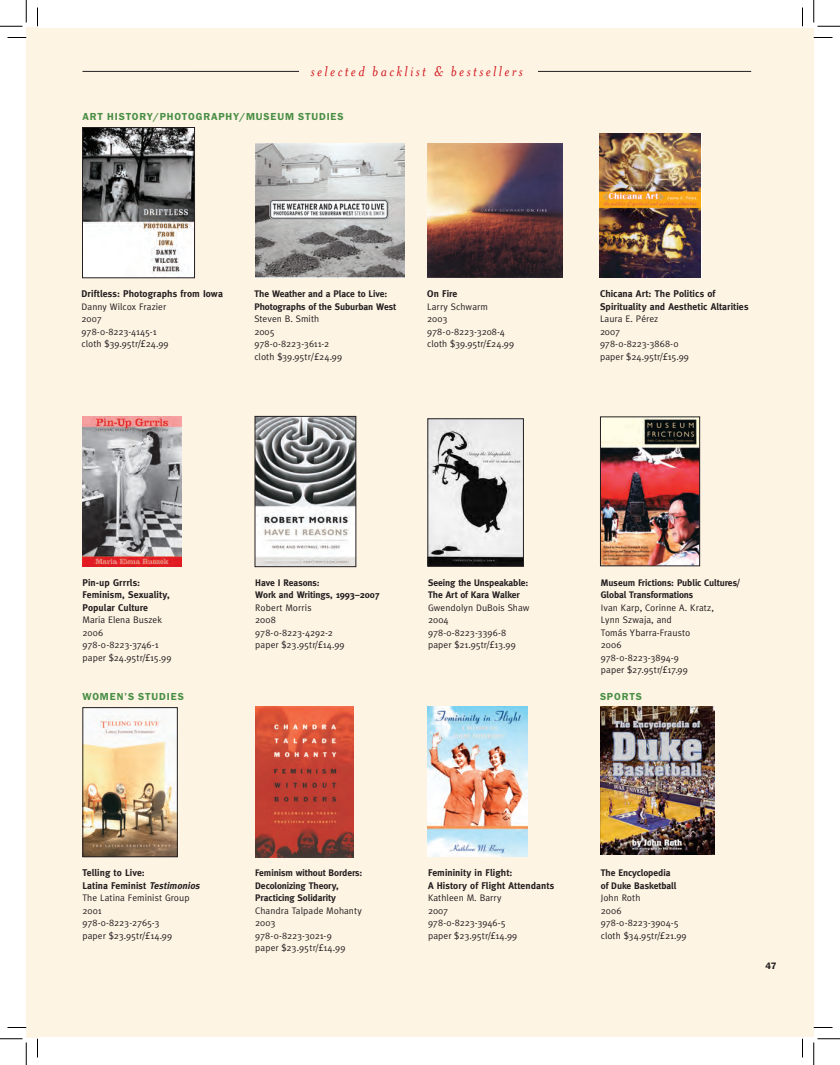
<style>
.page{position:relative;width:840px;height:1065px;background:#fff}
.page>*{position:absolute;margin:0;border:0;box-sizing:border-box;transform-origin:0 0}
.t1{font:italic 16.25px "Mrs Eaves";letter-spacing:.145em;color:#d2161e}
.t2{font:600 10.25px "Franklin Gothic";letter-spacing:.08em;color:#498f45}
.t3{font:700 9.75px/12.5px "Meta";letter-spacing:.01em;color:#231f20}
.t4{font:9.5px/12.5px "Meta";letter-spacing:.005em;color:#231f20}
.t5{font:700 9.5px/12.5px "Meta";letter-spacing:-.005em;color:#231f20}
.t6{font:600 9.38px "Franklin Gothic";color:#231f20}
.s1{font-style:italic}
</style>
<div class="page">
<div style="left:26px;top:27px;width:12px;height:1011px;background:#fef4e4"></div>
<div style="left:38px;top:28px;width:776px;height:1009px;background:#fef4e4"></div>
<img style="left:257px;top:418px;width:97px;height:147px">
<div style="left:255px;top:416px;width:101px;height:151px;border:1px solid #231f20"></div>
<img style="left:430px;top:421px;width:92px;height:144px">
<div style="left:428px;top:419px;width:96px;height:148px;border:1px solid #231f20"></div>
<img style="left:82px;top:416px;width:100px;height:151px">
<img style="left:85px;top:709px;width:91px;height:146px">
<div style="left:83px;top:707px;width:95px;height:150px;border:1px solid #231f20"></div>
<img style="left:428px;top:707px;width:100px;height:150px">
<img style="left:600px;top:707px;width:115px;height:148px">
<img style="left:255px;top:707px;width:99px;height:150px">
<img style="left:600px;top:134px;width:101px;height:144px">
<img style="left:255px;top:144px;width:150px;height:134px">
<img style="left:602px;top:419px;width:96px;height:145px">
<div style="left:600px;top:417px;width:100px;height:149px;border:1px solid #231f20"></div>
<img style="left:84px;top:129px;width:109px;height:147px">
<div style="left:82px;top:127px;width:113px;height:151px;border:1px solid #231f20"></div>
<img style="left:428px;top:144px;width:135px;height:134px">
<hr style="left:82px;top:71px;width:669px;height:1px;background:#231f20">
<div style="left:299px;top:61px;width:239px;height:22px;background:#fef4e4"></div>
<svg style="left:8px;top:37px;width:18px;height:1px"></svg>
<svg style="left:814px;top:37px;width:18px;height:1px"></svg>
<svg style="left:8px;top:1027px;width:18px;height:1px"></svg>
<svg style="left:814px;top:1027px;width:18px;height:1px"></svg>
<svg style="left:37px;top:8px;width:1px;height:18px"></svg>
<svg style="left:37px;top:1039px;width:1px;height:19px"></svg>
<svg style="left:802px;top:8px;width:1px;height:18px"></svg>
<svg style="left:802px;top:1039px;width:1px;height:19px"></svg>
<svg style="left:0;top:0;width:27px;height:27px"></svg>
<svg style="left:0;top:1039px;width:27px;height:26px"></svg>
<svg style="left:814px;top:0;width:26px;height:27px"></svg>
<svg style="left:814px;top:1039px;width:26px;height:26px"></svg>
<h1 class="t1" style="left:311px;top:62px;width:214px">selected backlist &amp; bestsellers</h1>
<p class="t2" style="left:82px;top:111px;width:263px">ART HISTORY/PHOTOGRAPHY/MUSEUM STUDIES</p>
<p class="t3" style="left:82px;top:288px;width:143px">Driftless: Photographs from Iowa</p>
<p class="t4" style="left:82px;top:300px;width:89px">Danny Wilcox Frazier<br>2007<br>978-0-8223-4145-1 cloth $39.95tr/£24.99</p>
<p class="t5" style="left:254px;top:288px;width:143px">The Weather and a Place to Live:<br>Photographs of the Suburban West</p>
<p class="t4" style="left:254px;top:313px;width:89px">Steven B. Smith<br>2005<br>978-0-8223-3611-2 cloth $39.95tr/£24.99</p>
<p class="t3" style="left:427px;top:288px;width:32px">On Fire</p>
<p class="t4" style="left:427px;top:300px;width:89px">Larry Schwarm<br>2003<br>978-0-8223-3208-4 cloth $39.95tr/£24.99</p>
<p class="t3" style="left:600px;top:288px;width:150px">Chicana Art: The Politics of<br>Spirituality and Aesthetic Altarities</p>
<p class="t4" style="left:600px;top:313px;width:90px">Laura E. Pérez<br>2007<br>978-0-8223-3868-0 paper $24.95tr/£15.99</p>
<p class="t3" style="left:82px;top:576px;width:89px">Pin-up Grrrls:<br>Feminism, Sexuality,<br>Popular Culture</p>
<p class="t4" style="left:82px;top:614px;width:90px">Maria Elena Buszek<br>2006<br>978-0-8223-3746-1 paper $24.95tr/£15.99</p>
<p class="t5" style="left:255px;top:576px;width:126px">Have I Reasons:<br>Work and Writings, 1993–2007</p>
<p class="t4" style="left:255px;top:601px;width:91px">Robert Morris<br>2008<br>978-0-8223-4292-2 paper $23.95tr/£14.99</p>
<p class="t5" style="left:428px;top:576px;width:102px">Seeing the Unspeakable:<br>The Art of Kara Walker</p>
<p class="t4" style="left:428px;top:601px;width:103px">Gwendolyn DuBois Shaw<br>2004<br>978-0-8223-3396-8 paper $21.95tr/£13.99</p>
<p class="t5" style="left:601px;top:576px;width:141px">Museum Frictions: Public Cultures/<br>Global Transformations</p>
<p class="t4" style="left:601px;top:601px;width:115px">Ivan Karp, Corinne A. Kratz,<br>Lynn Szwaja, and<br>Tomás Ybarra-Frausto<br>2006<br>978-0-8223-3894-9<br>paper $27.95tr/£17.99</p>
<p class="t2" style="left:82px;top:690px;width:103px">WOMEN’S STUDIES</p>
<p class="t2" style="left:600px;top:690px;width:43px">SPORTS</p>
<p class="t3" style="left:82px;top:867px;width:121px">Telling to Live:<br>Latina Feminist <span class="s1">Testimonios</span></p>
<p class="t4" style="left:82px;top:892px;width:109px">The Latina Feminist Group<br>2001<br>978-0-8223-2765-3<br>paper $23.95tr/£14.99</p>
<p class="t5" style="left:255px;top:867px;width:109px">Feminism without Borders:<br>Decolonizing Theory,<br>Practicing Solidarity</p>
<p class="t4" style="left:255px;top:904px;width:108px">Chandra Talpade Mohanty<br>2003<br>978-0-8223-3021-9<br>paper $23.95tr/£14.99</p>
<p class="t3" style="left:428px;top:867px;width:128px">Femininity in Flight:<br>A History of Flight Attendants</p>
<p class="t4" style="left:428px;top:892px;width:91px">Kathleen M. Barry<br>2007<br>978-0-8223-3946-5 paper $23.95tr/£14.99</p>
<p class="t5" style="left:601px;top:867px;width:77px">The Encyclopedia of Duke Basketball</p>
<p class="t4" style="left:601px;top:891px;width:87px">John Roth<br>2006<br>978-0-8223-3904-5 cloth $34.95tr/£21.99</p>
<p class="t6" style="left:766px;top:960px;width:12px">47</p>
</div>
